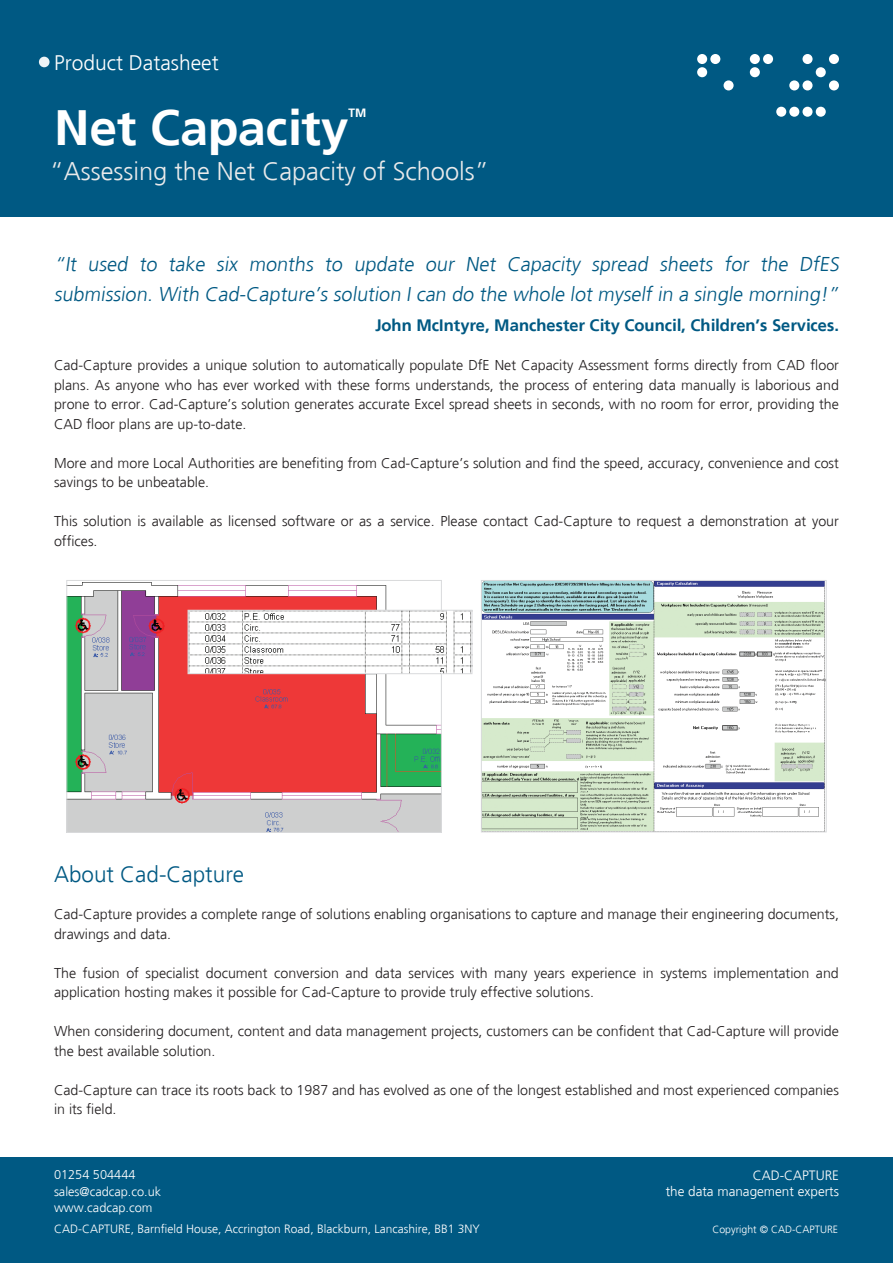
<style>
.page{position:relative;width:893px;height:1263px;background:#fff}
.page>*{position:absolute;margin:0;border:0;box-sizing:border-box;transform-origin:0 0}
.t1{font:700 49.5px "Frutiger Linotype";color:#fff}
.t2{font:300 25.5px "Frutiger";color:#e9eaeb}
.t3{font:300 22.5px "Frutiger";color:#005983}
.t4{font:300 21px "Frutiger";color:#fff}
.t5{font:300 19.95px/30px "Frutiger";color:#005983}
.t6{font:700 16.5px "Frutiger Linotype";color:#005983}
.t7{font:300 14.25px/19.5px "Frutiger";color:#231f20}
.t8{font:300 13.5px/16.5px "Frutiger";color:#fff;text-align:right}
.t9{font:300 12.75px/16.5px "Frutiger";color:#fff}
.t10{font:300 12px "Frutiger";color:#fff}
.t11{font:700 12px "Frutiger Linotype";color:#fff}
.t12{font:300 10.5px "Frutiger";color:#fff}
</style>
<div class="page">
<div style="left:0;top:0;width:893px;height:217px;background:#005983"></div>
<div style="left:0;top:1158px;width:893px;height:105px;background:#005983"></div>
<div style="left:39px;top:57px;width:11px;height:10px;background:#edf3f6;border-radius:50%"></div>
<div style="left:697px;top:54px;width:10px;height:10px;background:#fff;border-radius:50%"></div>
<div style="left:697px;top:67px;width:10px;height:10px;background:#fff;border-radius:50%"></div>
<div style="left:750px;top:67px;width:10px;height:10px;background:#fff;border-radius:50%"></div>
<div style="left:816px;top:67px;width:10px;height:10px;background:#fff;border-radius:50%"></div>
<div style="left:816px;top:107px;width:10px;height:10px;background:#fff;border-radius:50%"></div>
<div style="left:802px;top:107px;width:10px;height:10px;background:#fff;border-radius:50%"></div>
<div style="left:789px;top:107px;width:10px;height:10px;background:#fff;border-radius:50%"></div>
<div style="left:776px;top:107px;width:10px;height:10px;background:#fff;border-radius:50%"></div>
<div style="left:710px;top:54px;width:10px;height:10px;background:#fff;border-radius:50%"></div>
<div style="left:750px;top:54px;width:10px;height:10px;background:#fff;border-radius:50%"></div>
<div style="left:763px;top:54px;width:10px;height:10px;background:#fff;border-radius:50%"></div>
<div style="left:802px;top:54px;width:10px;height:10px;background:#fff;border-radius:50%"></div>
<div style="left:802px;top:80px;width:10px;height:10px;background:#fff;border-radius:50%"></div>
<div style="left:829px;top:80px;width:10px;height:10px;background:#fff;border-radius:50%"></div>
<div style="left:789px;top:80px;width:10px;height:10px;background:#fff;border-radius:50%"></div>
<div style="left:724px;top:80px;width:10px;height:10px;background:#fff;border-radius:50%"></div>
<div style="left:829px;top:54px;width:10px;height:10px;background:#fff;border-radius:50%"></div>
<img style="left:483px;top:582px;width:341px;height:248px">
<div style="left:481px;top:580px;width:345px;height:252px;border:1px solid #d9dadc"></div>
<img style="left:69px;top:582px;width:371px;height:249px">
<div style="left:67px;top:580px;width:375px;height:253px;border:1px solid #d9dadc"></div>
<img style="left:190px;top:612px;width:280px;height:60px">
<div style="left:188px;top:610px;width:284px;height:64px;border:1px solid #d9dadc"></div>
<h3 class="t4" style="left:54px;top:51px;width:166px">Product Datasheet</h3>
<h1 class="t1" style="left:54px;top:98px;width:296px">Net Capacity</h1>
<p class="t11" style="left:348px;top:105px;width:19px">TM</p>
<h2 class="t2" style="left:50px;top:156px;width:441px">“Assessing the Net Capacity of Schools”</h2>
<h3 class="t5" style="left:54px;top:250px;width:790px">“It used to take six months to update our Net Capacity spread sheets for the DfES submission. With Cad-Capture’s solution I can do the whole lot myself in a single morning!”</h3>
<p class="t6" style="left:375px;top:315px;width:465px">John McIntyre, Manchester City Council, Children’s Services.</p>
<p class="t7" style="left:54px;top:356px;width:786px;text-align:justify">Cad-Capture provides a unique solution to automatically populate DfE Net Capacity Assessment forms directly from CAD floor plans. As anyone who has ever worked with these forms understands, the process of entering data manually is laborious and prone to error. Cad-Capture’s solution generates accurate Excel spread sheets in seconds, with no room for error, providing the CAD floor plans are up-to-date.</p>
<p class="t7" style="left:54px;top:453px;width:786px">More and more Local Authorities are benefiting from Cad-Capture’s solution and find the speed, accuracy, convenience and cost savings to be unbeatable.</p>
<p class="t7" style="left:54px;top:512px;width:786px">This solution is available as licensed software or as a service. Please contact Cad-Capture to request a demonstration at your offices.</p>
<h3 class="t3" style="left:54px;top:862px;width:192px">About Cad-Capture</h3>
<p class="t7" style="left:54px;top:904px;width:786px">Cad-Capture provides a complete range of solutions enabling organisations to capture and manage their engineering documents, drawings and data.</p>
<p class="t7" style="left:54px;top:963px;width:786px">The fusion of specialist document conversion and data services with many years experience in systems implementation and application hosting makes it possible for Cad-Capture to provide truly effective solutions.</p>
<p class="t7" style="left:54px;top:1021px;width:786px">When considering document, content and data management projects, customers can be confident that Cad-Capture will provide the best available solution.</p>
<p class="t7" style="left:54px;top:1080px;width:786px">Cad-Capture can trace its roots back to 1987 and has evolved as one of the longest established and most experienced companies in its field.</p>
<p class="t9" style="left:54px;top:1166px;width:109px">01254 504444 sales@cadcap.co.uk www.cadcap.com</p>
<p class="t10" style="left:54px;top:1222px;width:427px">CAD-CAPTURE, Barnfield House, Accrington Road, Blackburn, Lancashire, BB1 3NY</p>
<p class="t8" style="left:666px;top:1167px;width:175px">CAD-CAPTURE<br>the data management experts</p>
<p class="t12" style="left:712px;top:1224px;width:127px">Copyright © CAD-CAPTURE</p>
</div>
